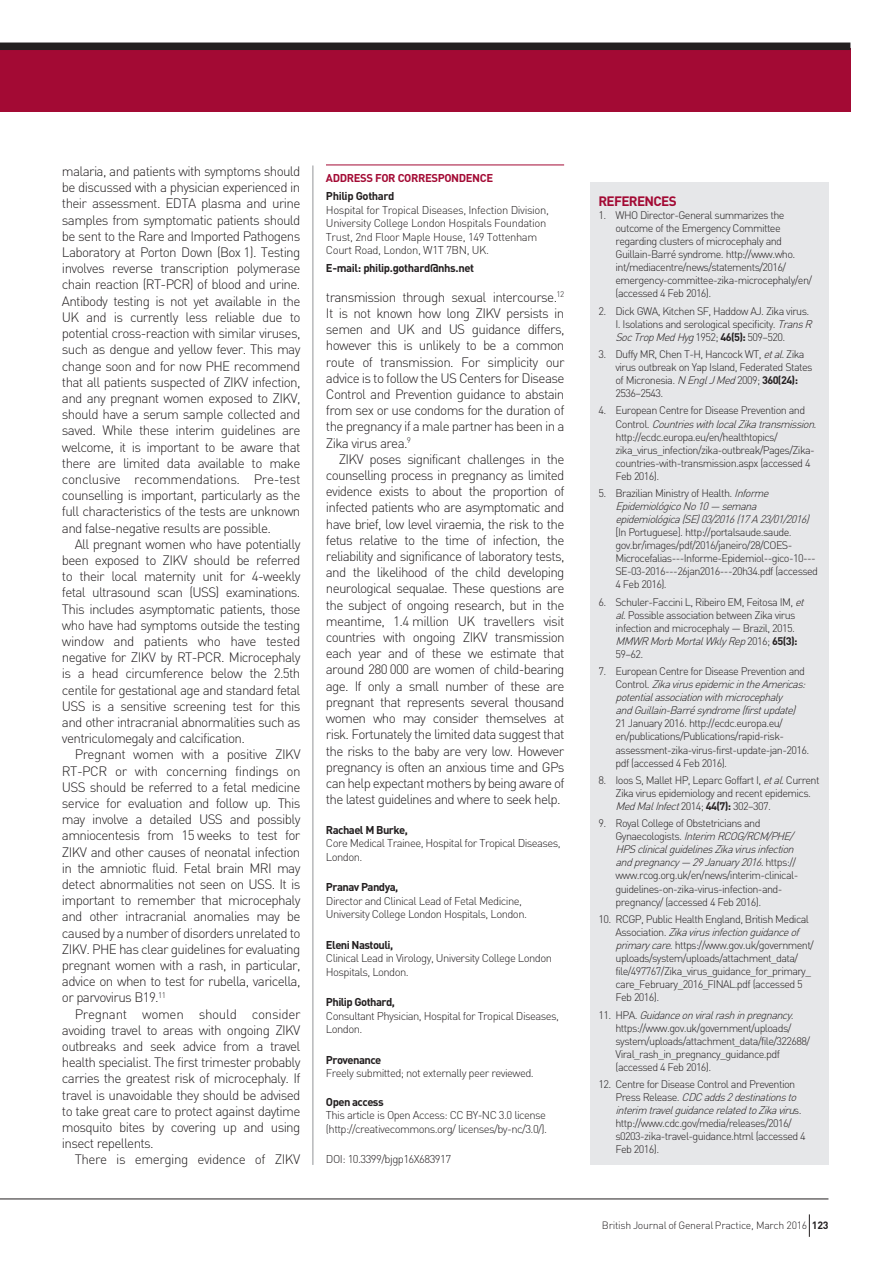
<style>
.page{position:relative;width:893px;height:1263px;background:#fff}
.page>*{position:absolute;margin:0;border:0;box-sizing:border-box;transform-origin:0 0}
.t1{font:300 13.5px/16.2px "DIN";letter-spacing:-.05em;color:#231f20;text-align:justify}
.t2{font:700 13.5px "DIN";letter-spacing:-.05em;color:#a30a34}
.t3{font:300 11.25px/13.5px "DIN";letter-spacing:-.05em;color:#231f20}
.t4{font:700 11.25px "DIN";letter-spacing:-.05em;color:#231f20}
.t5{font:700 11.25px "DIN";letter-spacing:-.035em;color:#a30a34}
.t6{font:300 10.8px/13px "DIN";letter-spacing:-.055em;color:#231f20}
.t7{font:italic 300 10.8px/13px "DIN";color:#231f20}
.t8{font:300 10.5px "DIN";letter-spacing:-.025em;color:#231f20}
.s1{font-style:italic}
.s2{font-weight:700}
.s3{font-style:normal}
</style>
<div class="page">
<hr style="left:313px;top:165px;width:1px;height:1000px;background:#939598">
<hr style="left:326px;top:165px;width:238px;height:1px;background:#a30a34">
<div style="left:0;top:48px;width:850px;height:64px;background:#a30a34"></div>
<div style="left:0;top:43px;width:850px;height:7px;background:#231f20"></div>
<hr style="left:0;top:1198px;width:828px;height:1px;background:#231f20">
<svg style="left:809px;top:1214px;width:1px;height:23px"></svg>
<div style="left:590px;top:183px;width:238px;height:982px;background:#e6e7e9"></div>
<p class="t1" style="left:62px;top:163px;width:240px">malaria, and patients with symptoms should be discussed with a physician experienced in their assessment. EDTA plasma and urine samples from symptomatic patients should be sent to the Rare and Imported Pathogens Laboratory at Porton Down (Box 1). Testing involves reverse transcription polymerase chain reaction (RT-PCR) of blood and urine.<br>Antibody testing is not yet available in the UK and is currently less reliable due to potential cross-reaction with similar viruses, such as dengue and yellow fever. This may change soon and for now PHE recommend that all patients suspected of ZIKV infection, and any pregnant women exposed to ZIKV, should have a serum sample collected and saved. While these interim guidelines are welcome, it is important to be aware that there are limited data available to make conclusive recommendations. Pre-test counselling is important, particularly as the full characteristics of the tests are unknown and false-negative results are possible.</p>
<p class="t1" style="left:62px;top:536px;width:240px;text-indent:13px">All pregnant women who have potentially been exposed to ZIKV should be referred to their local maternity unit for 4-weekly fetal ultrasound scan (USS) examinations.<br>This includes asymptomatic patients, those who have had symptoms outside the testing window and patients who have tested negative for ZIKV by RT-PCR. Microcephaly is a head circumference below the 2.5th centile for gestational age and standard fetal USS is a sensitive screening test for this and other intracranial abnormalities such as ventriculomegaly and calcification.</p>
<p class="t1" style="left:62px;top:746px;width:240px;text-indent:13px">Pregnant women with a positive ZIKV RT-PCR or with concerning findings on USS should be referred to a fetal medicine service for evaluation and follow up. This may involve a detailed USS and possibly amniocentesis from 15 weeks to test for ZIKV and other causes of neonatal infection in the amniotic fluid. Fetal brain MRI may detect abnormalities not seen on USS. It is important to remember that microcephaly and other intracranial anomalies may be caused by a number of disorders unrelated to ZIKV. PHE has clear guidelines for evaluating pregnant women with a rash, in particular, advice on when to test for rubella, varicella, or parvovirus B19.<sup>11</sup></p>
<p class="t1" style="left:62px;top:1005px;width:240px;text-indent:13px">Pregnant women should consider avoiding travel to areas with ongoing ZIKV outbreaks and seek advice from a travel health specialist. The first trimester probably carries the greatest risk of microcephaly. If travel is unavoidable they should be advised to take great care to protect against daytime mosquito bites by covering up and using insect repellents.</p>
<p class="t1" style="left:75px;top:1151px;width:227px">There is emerging evidence of ZIKV</p>
<p class="t5" style="left:326px;top:171px;width:169px">ADDRESS FOR CORRESPONDENCE</p>
<p class="t4" style="left:326px;top:189px;width:70px">Philip Gothard</p>
<p class="t3" style="left:326px;top:203px;width:224px">Hospital for Tropical Diseases, Infection Division, University College London Hospitals Foundation Trust, 2nd Floor Maple House, 149 Tottenham Court Road, London, W1T 7BN, UK.</p>
<p class="t4" style="left:326px;top:260px;width:150px">E-mail: philip.gothard@nhs.net</p>
<p class="t1" style="left:326px;top:289px;width:240px">transmission through sexual intercourse.<sup>12<br></sup>It is not known how long ZIKV persists in semen and UK and US guidance differs, however this is unlikely to be a common route of transmission. For simplicity our advice is to follow the US Centers for Disease Control and Prevention guidance to abstain from sex or use condoms for the duration of the pregnancy if a male partner has been in a Zika virus area.<sup>9</sup></p>
<p class="t1" style="left:326px;top:451px;width:240px;text-indent:13px">ZIKV poses significant challenges in the counselling process in pregnancy as limited evidence exists to about the proportion of infected patients who are asymptomatic and have brief, low level viraemia, the risk to the fetus relative to the time of infection, the reliability and significance of laboratory tests, and the likelihood of the child developing neurological sequalae. These questions are the subject of ongoing research, but in the meantime, 1.4 million UK travellers visit countries with ongoing ZIKV transmission each year and of these we estimate that around 280 000 are women of child-bearing age. If only a small number of these are pregnant that represents several thousand women who may consider themselves at risk. Fortunately the limited data suggest that the risks to the baby are very low. However pregnancy is often an anxious time and GPs can help expectant mothers by being aware of the latest guidelines and where to seek help.</p>
<p class="t4" style="left:326px;top:822px;width:83px">Rachael M Burke,</p>
<p class="t3" style="left:326px;top:836px;width:236px">Core Medical Trainee, Hospital for Tropical Diseases,<br>London.</p>
<p class="t4" style="left:326px;top:880px;width:74px">Pranav Pandya,</p>
<p class="t3" style="left:326px;top:894px;width:203px">Director and Clinical Lead of Fetal Medicine,<br>University College London Hospitals, London.</p>
<p class="t4" style="left:326px;top:937px;width:69px">Eleni Nastouli,</p>
<p class="t3" style="left:326px;top:951px;width:228px">Clinical Lead in Virology, University College London<br>Hospitals, London.</p>
<p class="t4" style="left:326px;top:995px;width:70px">Philip Gothard,</p>
<p class="t3" style="left:326px;top:1009px;width:235px">Consultant Physician, Hospital for Tropical Diseases,<br>London.</p>
<p class="t4" style="left:326px;top:1052px;width:57px">Provenance</p>
<p class="t3" style="left:326px;top:1066px;width:209px">Freely submitted; not externally peer reviewed.</p>
<p class="t4" style="left:326px;top:1094px;width:59px">Open access</p>
<p class="t3" style="left:326px;top:1108px;width:223px">This article is Open Access: CC BY-NC 3.0 license (http://creativecommons.org/ licenses/by-nc/3.0/).</p>
<p class="t3" style="left:326px;top:1152px;width:127px">DOI: 10.3399/bjgp16X683917</p>
<p class="t2" style="left:598px;top:192px;width:80px">REFERENCES</p>
<p class="t6" style="left:615px;top:208px;width:198px;text-indent:-17px">1. WHO Director-General summarizes the outcome of the Emergency Committee regarding clusters of microcephaly and Guillain-Barré syndrome. http://www.who. int/mediacentre/news/statements/2016/ emergency-committee-zika-microcephaly/en/ (accessed 4 Feb 2016).</p>
<p class="t6" style="left:615px;top:304px;width:201px;text-indent:-17px">2. Dick GWA, Kitchen SF, Haddow AJ. Zika virus.<br>I. Isolations and serological specificity. <span class="s1">TransR<br>SocTropMedHyg</span>1952; <span class="s2">46(5):</span> 509–520.</p>
<p class="t6" style="left:615px;top:347px;width:199px;text-indent:-17px">3. Duffy MR, Chen T-H, Hancock WT, <span class="s1">etal.</span>Zika virus outbreak on Yap Island, Federated States of Micronesia. <span class="s1">NEnglJMed</span>2009; <span class="s2">360(24):<br></span>2536–2543.</p>
<p class="t6" style="left:615px;top:404px;width:206px;text-indent:-17px">4. European Centre for Disease Prevention and<br>C o n t r o l . <span class="s1">CountrieswithlocalZikatransmission. </span>http://ecdc.europa.eu/en/healthtopics/ zika_virus_infection/zika-outbreak/Pages/Zika&shy;countries-with-transmission.aspx (accessed 4<br>Feb 2016).</p>
<p class="t7" style="left:615px;top:486px;width:198px;text-indent:-17px"><span class="s3">5. Brazilian Ministry of Health.</span> Informe<br>EpidemiológicoNo10— semana epidemiológica(SE)03/2016(17A23/01/2016)</p>
<p class="t6" style="left:615px;top:526px;width:204px">[In Portuguese]. http://portalsaude.saude. gov.br/images/pdf/2016/janeiro/28/COES-Microcefalias---Informe-Epidemiol--gico-10--- SE-03-2016---26jan2016---20h34.pdf (accessed 4 Feb 2016).</p>
<p class="t6" style="left:615px;top:595px;width:193px;text-indent:-17px">6. Schuler-Faccini L, Ribeiro EM, Feitosa IM, <span class="s1">et al</span>. Possible association between Zika virus infection and microcephaly — Brazil, 2015.<br><span class="s1">MMWRMorbMortalWklyRep</span>2 0 1 6 ; <span class="s2">6 5 ( 3 ) :<br></span>59–62.</p>
<p class="t6" style="left:615px;top:665px;width:195px;text-indent:-17px">7. European Centre for Disease Prevention and C o n t r o l . <span class="s1">ZikavirusepidemicintheAmericas: potentialassociationwithmicrocephaly andGuillain-Barrésyndrome(firstupdate)<br></span>21 January 2016<span class="s1">.</span>http://ecdc.europa.eu/ en/publications/Publications/rapid-risk&shy;assessment-zika-virus-first-update-jan-2016. pdf (accessed 4 Feb 2016).</p>
<p class="t6" style="left:615px;top:773px;width:206px;text-indent:-17px">8. Ioos S, Mallet HP, Leparc Goffart I, <span class="s1">etal.</span>Current<br>Zika virus epidemiology and recent epidemics.<br><span class="s1">MedMalInfect</span>2014; <span class="s2">44(7):</span> 302–307.</p>
<p class="t6" style="left:615px;top:817px;width:184px;text-indent:-17px">9. Royal College of Obstetricians and<br>G y n a e c o l o g i s t s . <span class="s1">Interim RCOG/RCM/PHE/ HPSclinicalguidelinesZikavirusinfection andpregnancy— 29January2016.</span>h t t p s : // www.rcog.org.uk/en/news/interim-clinical&shy;guidelines-on-zika-virus-infection-and&shy;pregnancy/ (accessed 4 Feb 2016).</p>
<p class="t6" style="left:615px;top:912px;width:200px;text-indent:-17px">10. RCGP, Public Health England, British Medical A s s o c i a t i o n . <span class="s1">Zikavirusinfectionguidanceof primarycare</span>. https://www.gov.uk/government/ uploads/system/uploads/attachment_data/ file/497767/Zika_virus_guidance_for_primary_ care_February_2016_FINAL.pdf (accessed 5<br>Feb 2016).</p>
<p class="t6" style="left:615px;top:1008px;width:196px;text-indent:-17px">1 1 . H P A . <span class="s1">Guidanceonviralrashinpregnancy</span>. https://www.gov.uk/government/uploads/ system/uploads/attachment_data/file/322688/ Viral_rash_in_pregnancy_guidance.pdf (accessed 4 Feb 2016).</p>
<p class="t6" style="left:615px;top:1077px;width:192px;text-indent:-17px">12. Centre for Disease Control and Prevention<br>P r e s s R e l e a s e . <span class="s1">CDCadds2destinationsto interim travelguidancerelatedtoZikaviru</span>s . http://www.cdc.gov/media/releases/2016/ s0203-zika-travel-guidance.html (accessed 4<br>Feb 2016).</p>
<p class="t8" style="left:602px;top:1219px;width:228px">British Journal of General Practice, March 2016 <span class="s2">123</span></p>
</div>
